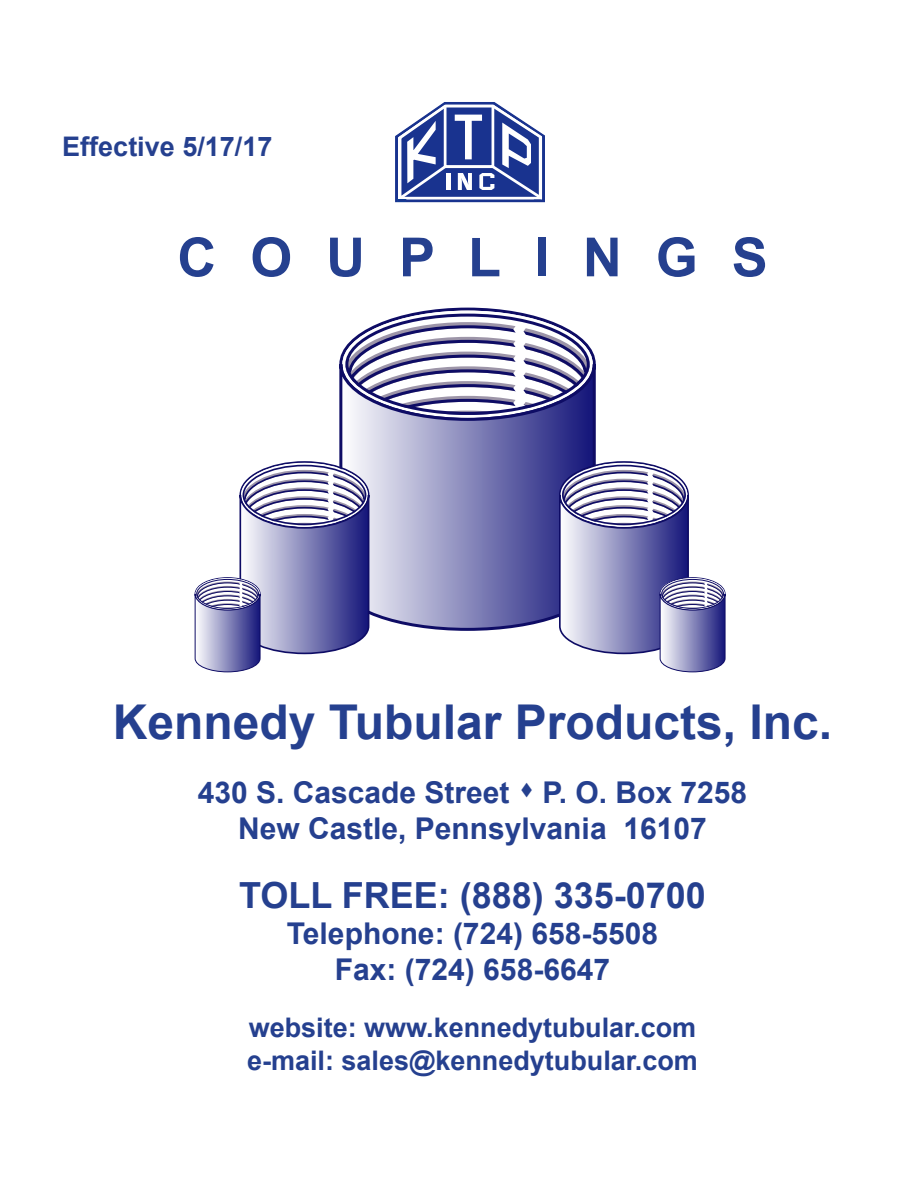
<style>
.page{position:relative;width:918px;height:1188px;background:#fff}
.page>*{position:absolute;margin:0;border:0;box-sizing:border-box;transform-origin:0 0}
.t1{font:700 54px "Arial";color:#25408f}
.t2{font:700 48px "Arial";color:#25408f}
.t3{font:700 36px "Arial";color:#25408f}
.t4{font:700 30px/36px "Arial";color:#25408f;text-align:center}
.t5{font:700 27px/32.4px "Arial";color:#25408f}
</style>
<div class="page">
<svg style="left:418px;top:307px;width:99px;height:5px"></svg>
<svg style="left:194px;top:312px;width:532px;height:361px"></svg>
<svg style="left:395px;top:102px;width:150px;height:101px"></svg>
<p class="t5" style="left:62px;top:131px;width:212px">Effective 5/17/17</p>
<h1 class="t1" style="left:177px;top:221px;width:592px">C O U P L I N G S</h1>
<h2 class="t2" style="left:113px;top:690px;width:721px">Kennedy Tubular Products, Inc.</h2>
<p class="t4" style="left:198px;top:776px;width:551px">430 S. Cascade Street ▲ P. O. Box 7258<br>New Castle, Pennsylvania 16107</p>
<p class="t3" style="left:239px;top:871px;width:468px">TOLL FREE: (888) 335-0700</p>
<p class="t4" style="left:287px;top:916px;width:373px">Telephone: (724) 658-5508<br>Fax: (724) 658-6647</p>
<p class="t5" style="left:247px;top:1013px;width:452px">website: www.kennedytubular.com e-mail: sales@kennedytubular.com</p>
</div>
